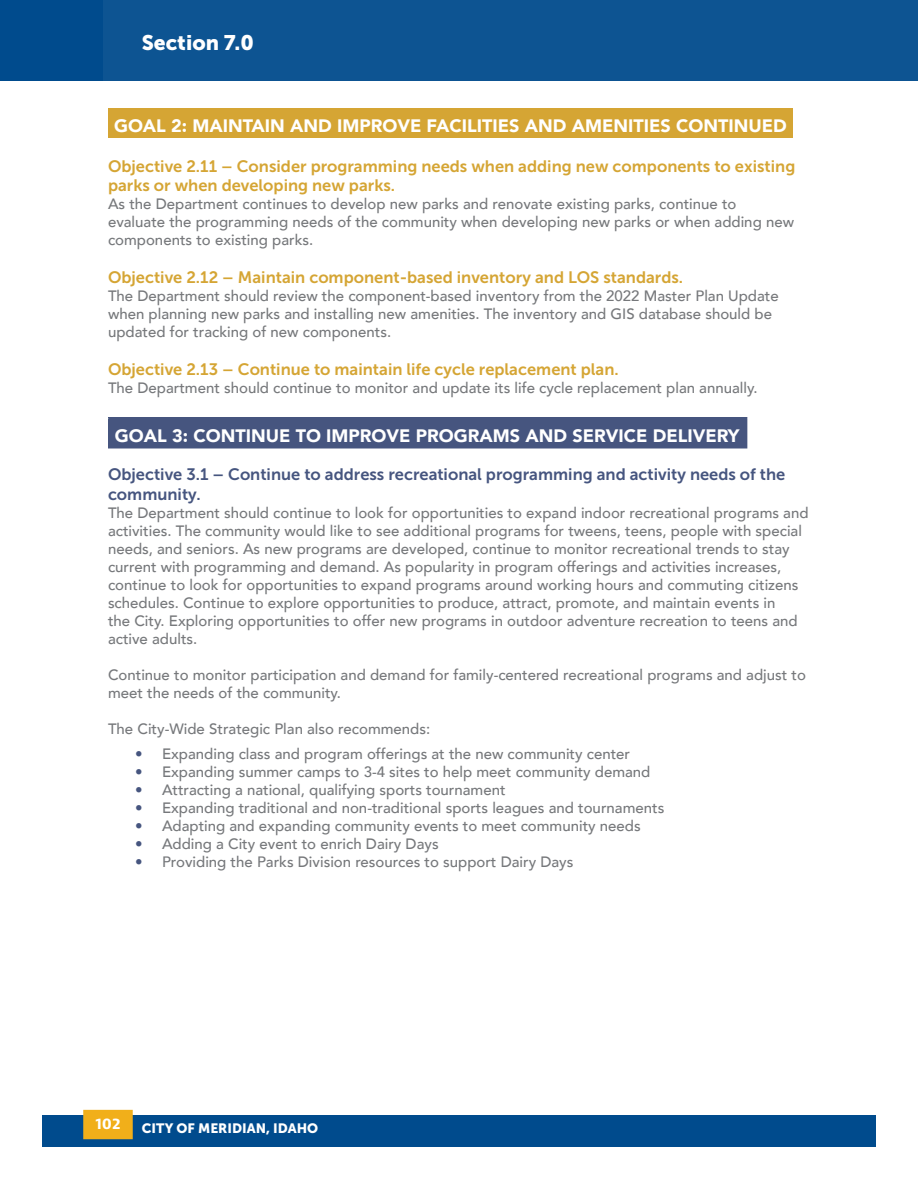
<style>
.page{position:relative;width:918px;height:1188px;background:#fff}
.page>*{position:absolute;margin:0;border:0;box-sizing:border-box;transform-origin:0 0}
.t1{font:21px "Museo Sans 900";color:#fff}
.t2{font:900 18px "Avenir";color:#fff}
.Fourth_heading{font:16.5px/19.8px "Museo Sans 700";color:#d5a534}
.Fourth_heading-2{font:16.5px/19.8px "Museo Sans 700";color:#46557f}
.t3{font:500 15px/18px "Avenir";color:#76787b}
.t4{font:700 15px "Bernina Sans";color:#fff}
.t5{font:13.5px "Museo Sans 900";color:#fff}
.s1{color:#46557f}
</style>
<div class="page">
<div style="left:103px;top:0;width:815px;height:81px;background:#0d5492"></div>
<div style="left:0;top:0;width:103px;height:81px;background:#004b8d"></div>
<div style="left:42px;top:1142px;width:834px;height:5px;background:#004b8d"></div>
<div style="left:42px;top:1115px;width:834px;height:29px;background:#004b8d"></div>
<div style="left:83px;top:1110px;width:50px;height:29px;background:#f1af1a;border:3px solid #f1af1a"></div>
<div style="left:108px;top:108px;width:685px;height:30px;background:#d5a534"></div>
<div style="left:109px;top:418px;width:638px;height:30px;background:#46557f"></div>
<hr style="left:108px;top:417px;width:639px;height:1px;background:#46557f">
<hr style="left:108px;top:418px;width:2px;height:29px;background:#46557f">
<hr style="left:108px;top:447px;width:639px;height:1px;background:#46557f">
<p class="t1" style="left:142px;top:31px;width:114px">Section 7.0</p>
<p class="t2" style="left:114px;top:110px;width:674px">GOAL 2: MAINTAIN AND IMPROVE FACILITIES AND AMENITIES CONTINUED</p>
<p class="Fourth_heading" style="left:108px;top:156px;width:689px">Objective 2.11 – Consider programming needs when adding new components to existing parks or when developing new parks.</p>
<p class="t3" style="left:108px;top:194px;width:688px">As the Department continues to develop new parks and renovate existing parks, continue to evaluate the programming needs of the community when developing new parks or when adding new components to existing parks.</p>
<p class="Fourth_heading" style="left:108px;top:268px;width:577px">Objective 2.12 – Maintain component-based inventory and LOS standards.</p>
<p class="t3" style="left:108px;top:286px;width:672px">The Department should review the component-based inventory from the 2022 Master Plan Update when planning new parks and installing new amenities. The inventory and GIS database should be updated for tracking of new components.</p>
<p class="Fourth_heading" style="left:108px;top:359px;width:512px">Objective 2.13 – Continue to maintain life cycle replacement plan.</p>
<p class="t3" style="left:108px;top:378px;width:651px">The Department should continue to monitor and update its life cycle replacement plan annually.</p>
<p class="t2" style="left:115px;top:420px;width:626px">GOAL 3: CONTINUE TO IMPROVE PROGRAMS AND SERVICE DELIVERY</p>
<p class="Fourth_heading-2" style="left:108px;top:465px;width:679px">Objective 3.1 – Continue to address recreational programming and activity needs of the community.</p>
<p class="t3" style="left:108px;top:503px;width:702px">The Department should continue to look for opportunities to expand indoor recreational programs and activities. The community would like to see additional programs for tweens, teens, people with special needs, and seniors. As new programs are developed, continue to monitor recreational trends to stay current with programming and demand. As popularity in program offerings and activities increases, continue to look for opportunities to expand programs around working hours and commuting citizens schedules. Continue to explore opportunities to produce, attract, promote, and maintain events in<br>the City. Exploring opportunities to offer new programs in outdoor adventure recreation to teens and active adults.</p>
<p class="t3" style="left:108px;top:665px;width:700px">Continue to monitor participation and demand for family-centered recreational programs and adjust to meet the needs of the community.</p>
<p class="t3" style="left:108px;top:719px;width:324px">The City-Wide Strategic Plan also recommends:</p>
<p class="t3" style="left:135px;top:744px;width:497px"><span class="s1">•</span> Expanding class and program offerings at the new community center</p>
<p class="t3" style="left:135px;top:762px;width:517px"><span class="s1">•</span> Expanding summer camps to 3-4 sites to help meet community demand</p>
<p class="t3" style="left:135px;top:780px;width:372px"><span class="s1">•</span> Attracting a national, qualifying sports tournament</p>
<p class="t3" style="left:135px;top:798px;width:531px"><span class="s1">•</span> Expanding traditional and non-traditional sports leagues and tournaments</p>
<p class="t3" style="left:135px;top:816px;width:507px"><span class="s1">•</span> Adapting and expanding community events to meet community needs</p>
<p class="t3" style="left:135px;top:834px;width:305px"><span class="s1">•</span> Adding a City event to enrich Dairy Days</p>
<p class="t3" style="left:135px;top:852px;width:440px"><span class="s1">•</span> Providing the Parks Division resources to support Dairy Days</p>
<p class="t4" style="left:95px;top:1114px;width:27px">102</p>
<p class="t5" style="left:142px;top:1121px;width:178px">CITY OF MERIDIAN, IDAHO</p>
</div>
